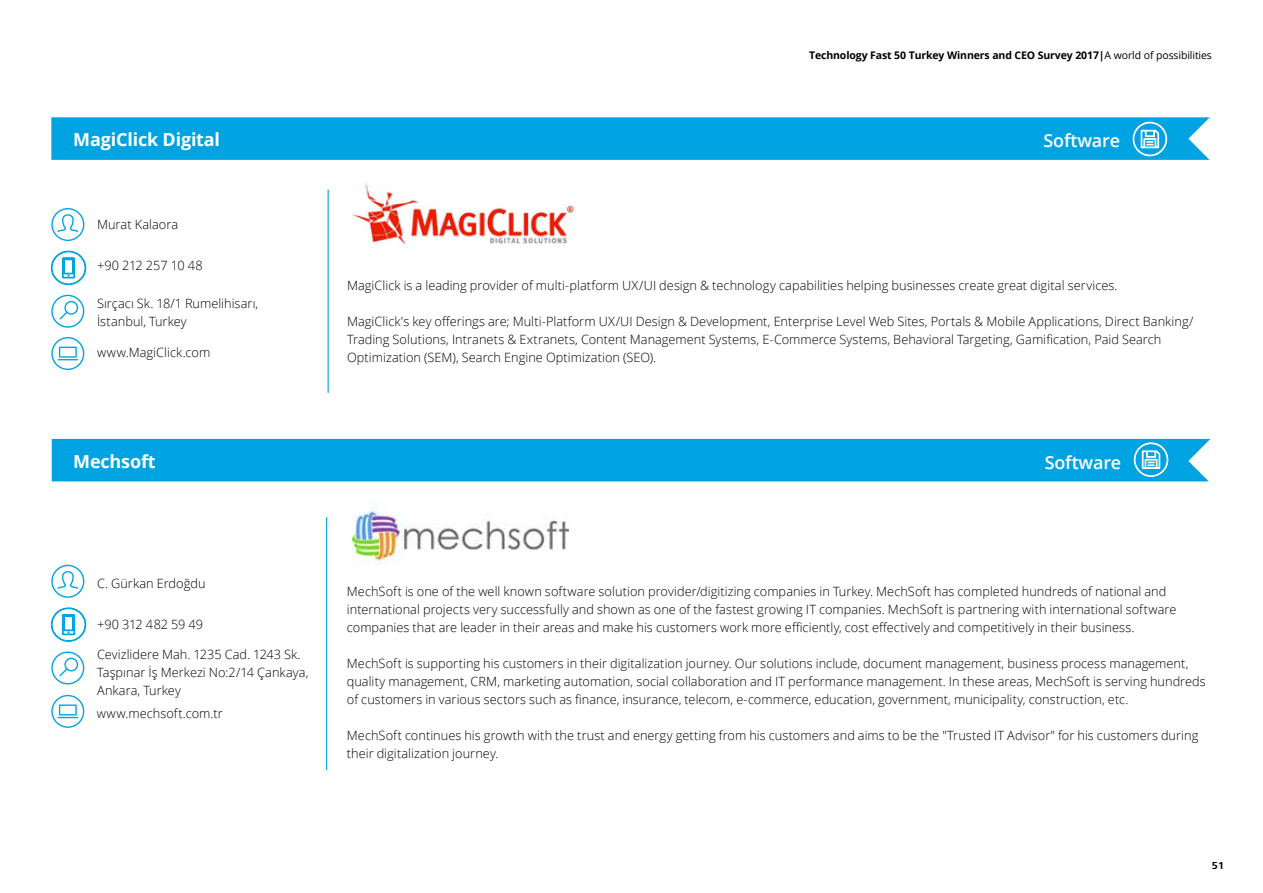
<style>
.page{position:relative;width:1263px;height:893px;background:#fff}
.page>*{position:absolute;margin:0;border:0;box-sizing:border-box;transform-origin:0 0}
.t1{font:700 18px "Open Sans";letter-spacing:-.01em;color:#fff}
.t2{font:600 18px "Open Sans";letter-spacing:-.01em;color:#fff}
.t3{font:300 12.75px/18px "Open Sans";letter-spacing:.005em;color:#000}
.t4{font:700 10.5px "Open Sans";letter-spacing:-.01em;color:#000}
.t5{font:700 10.5px "Frutiger Next Pro";color:#000}
.s1{font-weight:400}
</style>
<div class="page">
<div style="left:52px;top:439px;width:1162px;height:42px;background:#00a3e2"></div>
<svg style="left:1188px;top:438px;width:26px;height:44px"></svg>
<svg style="left:1133px;top:442px;width:35px;height:35px"></svg>
<hr style="left:326px;top:517px;width:1px;height:253px;background:#009ee3">
<svg style="left:51px;top:565px;width:33px;height:33px"></svg>
<svg style="left:51px;top:607px;width:35px;height:35px"></svg>
<svg style="left:51px;top:651px;width:33px;height:33px"></svg>
<svg style="left:51px;top:695px;width:33px;height:33px"></svg>
<div style="left:51px;top:117px;width:1163px;height:43px;background:#00a3e2;border:2px solid #00a3e2"></div>
<img style="left:353px;top:506px;width:215px;height:59px">
<img style="left:352px;top:183px;width:224px;height:62px">
<svg style="left:51px;top:208px;width:33px;height:33px"></svg>
<svg style="left:51px;top:251px;width:35px;height:34px"></svg>
<svg style="left:51px;top:295px;width:33px;height:33px"></svg>
<svg style="left:51px;top:337px;width:33px;height:33px"></svg>
<svg style="left:1188px;top:117px;width:26px;height:43px"></svg>
<svg style="left:1132px;top:121px;width:35px;height:36px"></svg>
<hr style="left:328px;top:190px;width:1px;height:203px;background:#009ee3">
<h1 class="t1" style="left:73px;top:126px;width:148px">MagiClick Digital</h1>
<p class="t3" style="left:97px;top:215px;width:83px">Murat Kalaora</p>
<p class="t3" style="left:97px;top:256px;width:107px">+90 212 257 10 48</p>
<p class="t3" style="left:97px;top:294px;width:163px">Sırçacı Sk. 18/1 Rumelihisarı,<br>İstanbul, Turkey</p>
<p class="t3" style="left:97px;top:343px;width:115px">www.MagiClick.com</p>
<h1 class="t1" style="left:73px;top:449px;width:84px">Mechsoft</h1>
<p class="t4" style="left:809px;top:48px;width:404px">Technology Fast 50 Turkey Winners and CEO Survey 2017|<span class="s1">A world of possibilities</span></p>
<h1 class="t2" style="left:1043px;top:128px;width:78px">Software</h1>
<p class="t3" style="left:347px;top:276px;width:772px">MagiClick is a leading provider of multi-platform UX/UI design &amp; technology capabilities helping businesses create great digital services.</p>
<p class="t3" style="left:347px;top:312px;width:848px">MagiClick's key offerings are; Multi-Platform UX/UI Design &amp; Development, Enterprise Level Web Sites, Portals &amp; Mobile Applications, Direct Banking/<br>Trading Solutions, Intranets &amp; Extranets, Content Management Systems, E-Commerce Systems, Behavioral Targeting, Gamification, Paid Search<br>Optimization (SEM), Search Engine Optimization (SEO).</p>
<h1 class="t2" style="left:1045px;top:450px;width:78px">Software</h1>
<p class="t3" style="left:97px;top:574px;width:110px">C. Gürkan Erdoğdu</p>
<p class="t3" style="left:97px;top:615px;width:107px">+90 312 482 59 49</p>
<p class="t3" style="left:97px;top:645px;width:213px">Cevizlidere Mah. 1235 Cad. 1243 Sk.<br>Taşpınar İş Merkezi No:2/14 Çankaya,<br>Ankara, Turkey</p>
<p class="t3" style="left:97px;top:704px;width:128px">www.mechsoft.com.tr</p>
<p class="t3" style="left:347px;top:582px;width:831px">MechSoft is one of the well known software solution provider/digitizing companies in Turkey. MechSoft has completed hundreds of national and international projects very successfully and shown as one of the fastest growing IT companies. MechSoft is partnering with international software companies that are leader in their areas and make his customers work more efficiently, cost effectively and competitively in their business.</p>
<p class="t3" style="left:347px;top:654px;width:860px">MechSoft is supporting his customers in their digitalization journey. Our solutions include, document management, business process management, quality management, CRM, marketing automation, social collaboration and IT performance management. In these areas, MechSoft is serving hundreds of customers in various sectors such as finance, insurance, telecom, e-commerce, education, government, municipality, construction, etc.</p>
<p class="t3" style="left:347px;top:726px;width:853px">MechSoft continues his growth with the trust and energy getting from his customers and aims to be the "Trusted IT Advisor" for his customers during their digitalization journey.</p>
<p class="t5" style="left:1212px;top:859px;width:14px">51</p>
</div>
